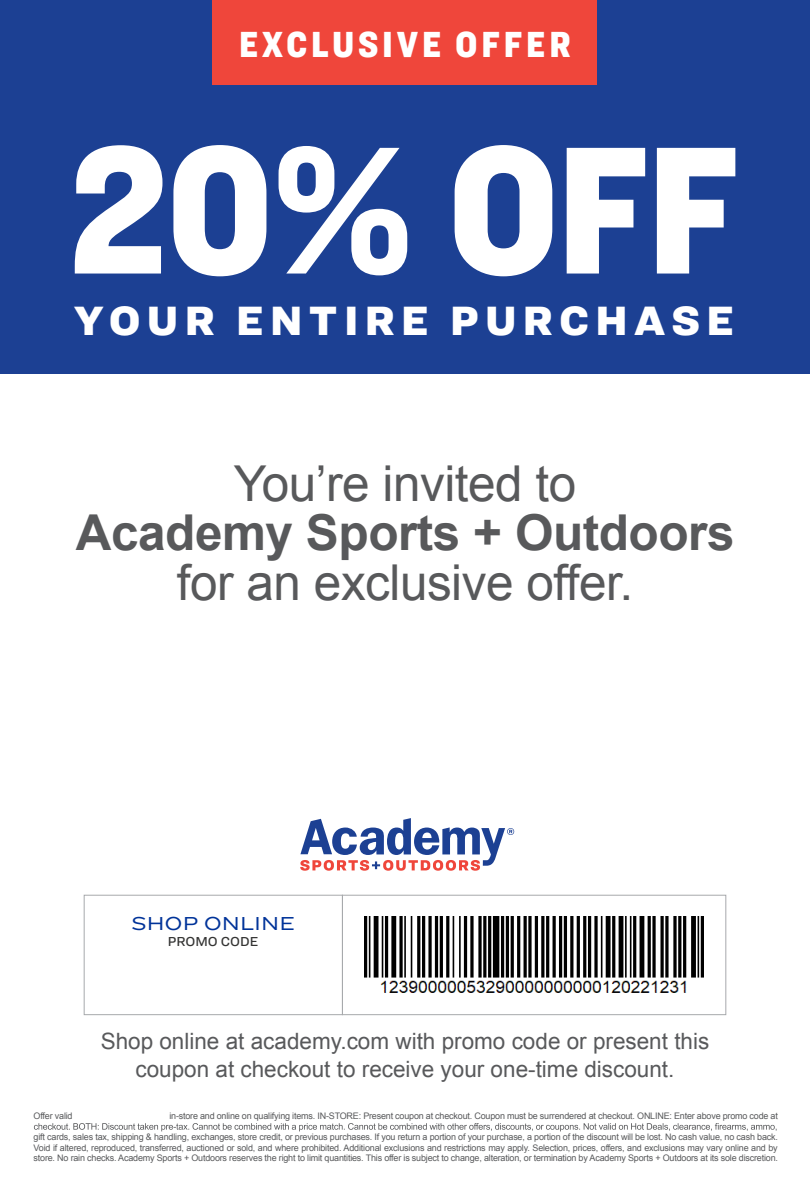
<style>
.page{position:relative;width:810px;height:1188px;background:#fff}
.page>*{position:absolute;margin:0;border:0;box-sizing:border-box;transform-origin:0 0}
.t1{font:900 188.7px "Ringside Condensed";color:#fff}
.t2{font:49.5px "Arial";letter-spacing:-.01em;color:#58595b}
.t3{font:700 49.5px "Arial";letter-spacing:-.01em;color:#58595b}
.t4{font:900 42.45px "Ringside";letter-spacing:.15em;color:#fff}
.t5{font:900 37.8px "Ringside Condensed";letter-spacing:.1em;color:#fff}
.t6{font:22.5px/28.5px "Arial";color:#58595b;text-align:center}
.t7{font:19.5px "Ringside Extra Wide";color:#039}
.t8{font:500 13.5px "Ringside";color:#343433}
.t9{font:9px/10.5px "Arial";letter-spacing:-.02em;color:#58595b;text-align:justify}
</style>
<div class="page">
<div style="left:342px;top:895px;width:384px;height:120px;border:1px solid #a7a9ac"></div>
<div style="left:84px;top:895px;width:259px;height:120px;border:1px solid #a7a9ac"></div>
<img style="left:365px;top:917px;width:338px;height:76px">
<div style="left:0;top:0;width:810px;height:374px;background:#1c4093"></div>
<svg style="left:34px;top:1123px;width:743px;height:8px"></svg>
<div style="left:213px;top:0;width:384px;height:84px;background:#ef463b"></div>
<svg style="left:300px;top:818px;width:214px;height:53px"></svg>
<h3 class="t5" style="left:239px;top:17px;width:333px">EXCLUSIVE OFFER</h3>
<h1 class="t1" style="left:68px;top:72px;width:674px">20% OFF</h1>
<h3 class="t4" style="left:74px;top:288px;width:661px">YOUR ENTIRE PURCHASE</h3>
<h2 class="t2" style="left:234px;top:451px;width:344px">You’re invited to</h2>
<h2 class="t3" style="left:76px;top:500px;width:660px">Academy Sports + Outdoors</h2>
<h2 class="t2" style="left:177px;top:550px;width:458px">for an exclusive offer.</h2>
<h3 class="t7" style="left:131px;top:908px;width:165px">SHOP ONLINE</h3>
<h3 class="t8" style="left:168px;top:932px;width:92px">PROMO CODE</h3>
<h3 class="t6" style="left:101px;top:1027px;width:610px">Shop online at academy.com with promo code or present this coupon at checkout to receive your one-time discount.</h3>
<p class="t9" style="left:34px;top:1111px;width:41px">Offer valid</p>
<p class="t9" style="left:169px;top:1111px;width:610px">in-store and online on qualifying items. IN-STORE: Present coupon at checkout. Coupon must be surrendered at checkout. ONLINE: Enter above promo code at</p>
<p class="t9" style="left:34px;top:1132px;width:746px">gift cards, sales tax, shipping &amp; handling, exchanges, store credit, or previous purchases. If you return a portion of your purchase, a portion of the discount will be lost. No cash value, no cash back.<br>Void if altered, reproduced, transferred, auctioned or sold, and where prohibited. Additional exclusions and restrictions may apply. Selection, prices, offers, and exclusions may vary online and by store. No rain checks. Academy Sports + Outdoors reserves the right to limit quantities. This offer is subject to change, alteration, or termination by Academy Sports + Outdoors at its sole discretion.</p>
</div>
